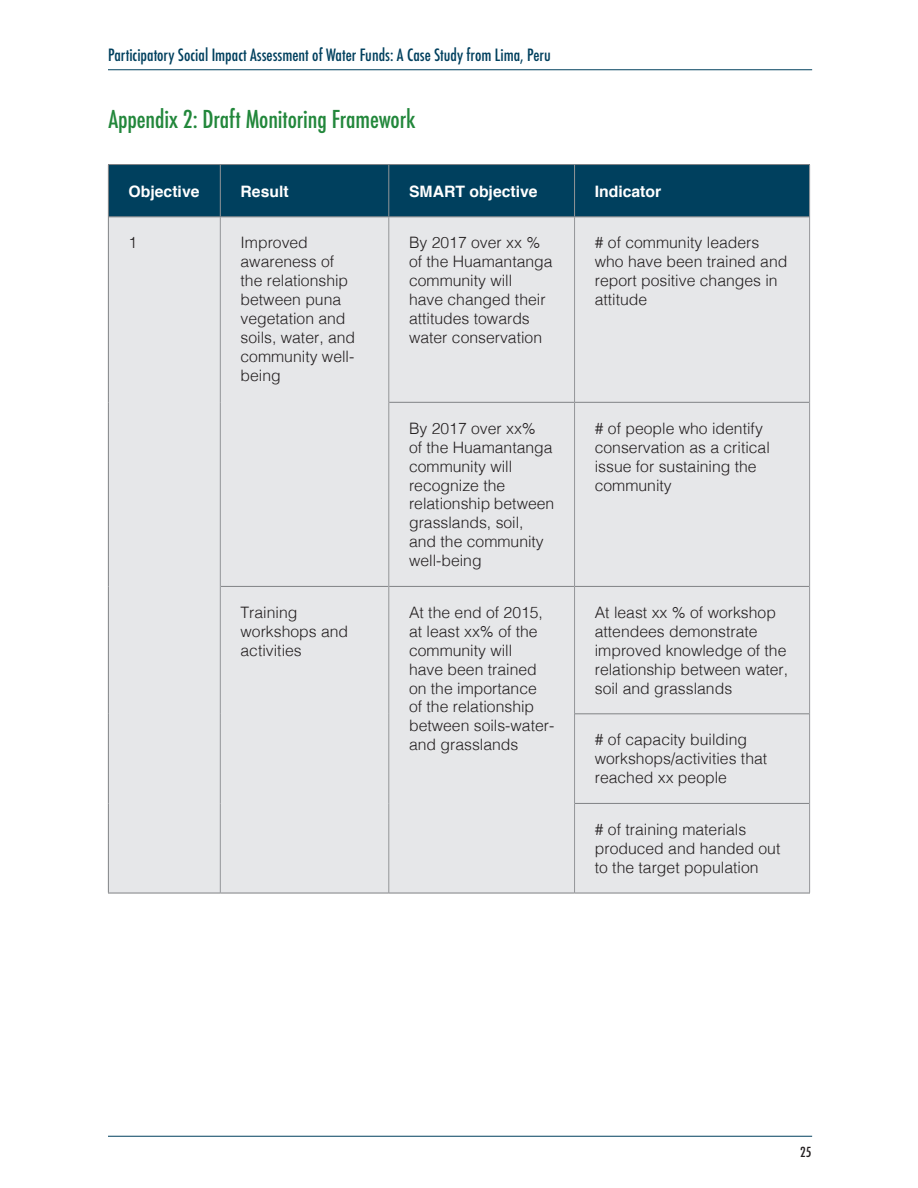
<style>
.page{position:relative;width:918px;height:1188px;background:#fff}
.page>*{position:absolute;margin:0;border:0;box-sizing:border-box;transform-origin:0 0}
.Subhead{font:500 condensed 24px "Futura";letter-spacing:-.005em;color:#22873b}
.t1{font:500 condensed 16.5px "Futura";color:#00405e}
.Table_text{font:300 15.75px/18.9px "Helvetica";color:#231f20}
.Table_text-2{font:700 15.75px "Helvetica";color:#fff}
.t2{font:500 condensed 13.5px "Futura";color:#231f20}
</style>
<div class="page">
<hr style="left:108px;top:69px;width:704px;height:1px;background:#00405e">
<hr style="left:108px;top:1136px;width:704px;height:1px;background:#00405e">
<div style="left:109px;top:165px;width:700px;height:51px;background:#00405e"></div>
<div style="left:109px;top:217px;width:700px;height:676px;background:#e6e7e9"></div>
<div style="left:221px;top:587px;width:588px;height:306px;background:#e6e7e9"></div>
<hr style="left:389px;top:402px;width:185px;height:1px;background:#808285">
<hr style="left:575px;top:402px;width:234px;height:1px;background:#808285">
<hr style="left:221px;top:586px;width:167px;height:1px;background:#808285">
<hr style="left:389px;top:586px;width:185px;height:1px;background:#808285">
<hr style="left:575px;top:586px;width:234px;height:1px;background:#808285">
<hr style="left:220px;top:586px;width:1px;height:128px;background:#939598">
<hr style="left:388px;top:586px;width:1px;height:128px;background:#939598">
<hr style="left:574px;top:586px;width:1px;height:128px;background:#939598">
<hr style="left:220px;top:714px;width:1px;height:89px;background:#939598">
<hr style="left:388px;top:714px;width:1px;height:89px;background:#939598">
<hr style="left:574px;top:714px;width:1px;height:89px;background:#939598">
<hr style="left:220px;top:803px;width:1px;height:90px;background:#939598">
<hr style="left:388px;top:803px;width:1px;height:90px;background:#939598">
<hr style="left:574px;top:803px;width:1px;height:90px;background:#939598">
<hr style="left:809px;top:586px;width:1px;height:128px;background:#939598">
<hr style="left:809px;top:714px;width:1px;height:89px;background:#939598">
<hr style="left:809px;top:803px;width:1px;height:90px;background:#939598">
<hr style="left:108px;top:164px;width:112px;height:1px;background:#808285">
<hr style="left:220px;top:164px;width:169px;height:1px;background:#808285">
<hr style="left:389px;top:164px;width:186px;height:1px;background:#808285">
<hr style="left:575px;top:164px;width:235px;height:1px;background:#808285">
<hr style="left:109px;top:216px;width:111px;height:1px;background:#808285">
<hr style="left:220px;top:216px;width:169px;height:1px;background:#808285">
<hr style="left:389px;top:216px;width:186px;height:1px;background:#808285">
<hr style="left:575px;top:216px;width:234px;height:1px;background:#808285">
<hr style="left:575px;top:713px;width:234px;height:1px;background:#808285">
<hr style="left:575px;top:803px;width:234px;height:1px;background:#808285">
<hr style="left:108px;top:893px;width:112px;height:1px;background:#808285">
<hr style="left:220px;top:893px;width:169px;height:1px;background:#808285">
<hr style="left:389px;top:893px;width:186px;height:1px;background:#808285">
<hr style="left:575px;top:893px;width:235px;height:1px;background:#808285">
<hr style="left:108px;top:165px;width:1px;height:52px;background:#808285">
<hr style="left:108px;top:217px;width:1px;height:185px;background:#808285">
<hr style="left:108px;top:402px;width:1px;height:184px;background:#808285">
<hr style="left:108px;top:586px;width:1px;height:128px;background:#808285">
<hr style="left:108px;top:714px;width:1px;height:89px;background:#808285">
<hr style="left:108px;top:803px;width:1px;height:90px;background:#808285">
<hr style="left:220px;top:165px;width:1px;height:51px;background:#939598">
<hr style="left:388px;top:165px;width:1px;height:51px;background:#939598">
<hr style="left:574px;top:165px;width:1px;height:51px;background:#939598">
<hr style="left:809px;top:165px;width:1px;height:52px;background:#939598">
<hr style="left:220px;top:217px;width:1px;height:185px;background:#939598">
<hr style="left:388px;top:217px;width:1px;height:185px;background:#939598">
<hr style="left:574px;top:217px;width:1px;height:185px;background:#939598">
<hr style="left:809px;top:217px;width:1px;height:185px;background:#939598">
<hr style="left:220px;top:402px;width:1px;height:184px;background:#939598">
<hr style="left:388px;top:402px;width:1px;height:184px;background:#939598">
<hr style="left:574px;top:402px;width:1px;height:184px;background:#939598">
<hr style="left:809px;top:402px;width:1px;height:184px;background:#939598">
<p class="t1" style="left:108px;top:45px;width:444px">Participatory Social Impact Assessment of Water Funds: A Case Study from Lima, Peru</p>
<p class="Subhead" style="left:108px;top:104px;width:308px">Appendix 2: Draft Monitoring Framework</p>
<p class="Table_text-2" style="left:129px;top:178px;width:72px">Objective</p>
<p class="Table_text-2" style="left:241px;top:178px;width:50px">Result</p>
<p class="Table_text-2" style="left:409px;top:178px;width:130px">SMART objective</p>
<p class="Table_text-2" style="left:595px;top:178px;width:68px">Indicator</p>
<p class="Table_text" style="left:129px;top:232px;width:10px">1</p>
<p class="Table_text" style="left:241px;top:232px;width:116px">Improved awareness of the relationship between puna vegetation and soils, water, and community well&shy;being</p>
<p class="Table_text" style="left:409px;top:232px;width:145px">By 2017 over xx % of the Huamantanga community will<br>have changed their attitudes towards water conservation</p>
<p class="Table_text" style="left:595px;top:232px;width:194px"># of community leaders who have been trained and report positive changes in attitude</p>
<p class="Table_text" style="left:409px;top:418px;width:147px">By 2017 over xx%<br>of the Huamantanga community will recognize the relationship between grasslands, soil, and the community well-being</p>
<p class="Table_text" style="left:595px;top:418px;width:177px"># of people who identify conservation as a critical issue for sustaining the community</p>
<p class="Table_text" style="left:241px;top:602px;width:109px">Training workshops and activities</p>
<p class="Table_text" style="left:409px;top:602px;width:147px">At the end of 2015, at least xx% of the community will<br>have been trained on the importance<br>of the relationship between soils-water&shy;and grasslands</p>
<p class="Table_text" style="left:595px;top:602px;width:195px">At least xx % of workshop attendees demonstrate improved knowledge of the relationship between water, soil and grasslands</p>
<p class="Table_text" style="left:595px;top:729px;width:174px"># of capacity building workshops/activities that reached xx people</p>
<p class="Table_text" style="left:595px;top:819px;width:187px"># of training materials produced and handed out to the target population</p>
<p class="t2" style="left:800px;top:1143px;width:13px">25</p>
</div>
